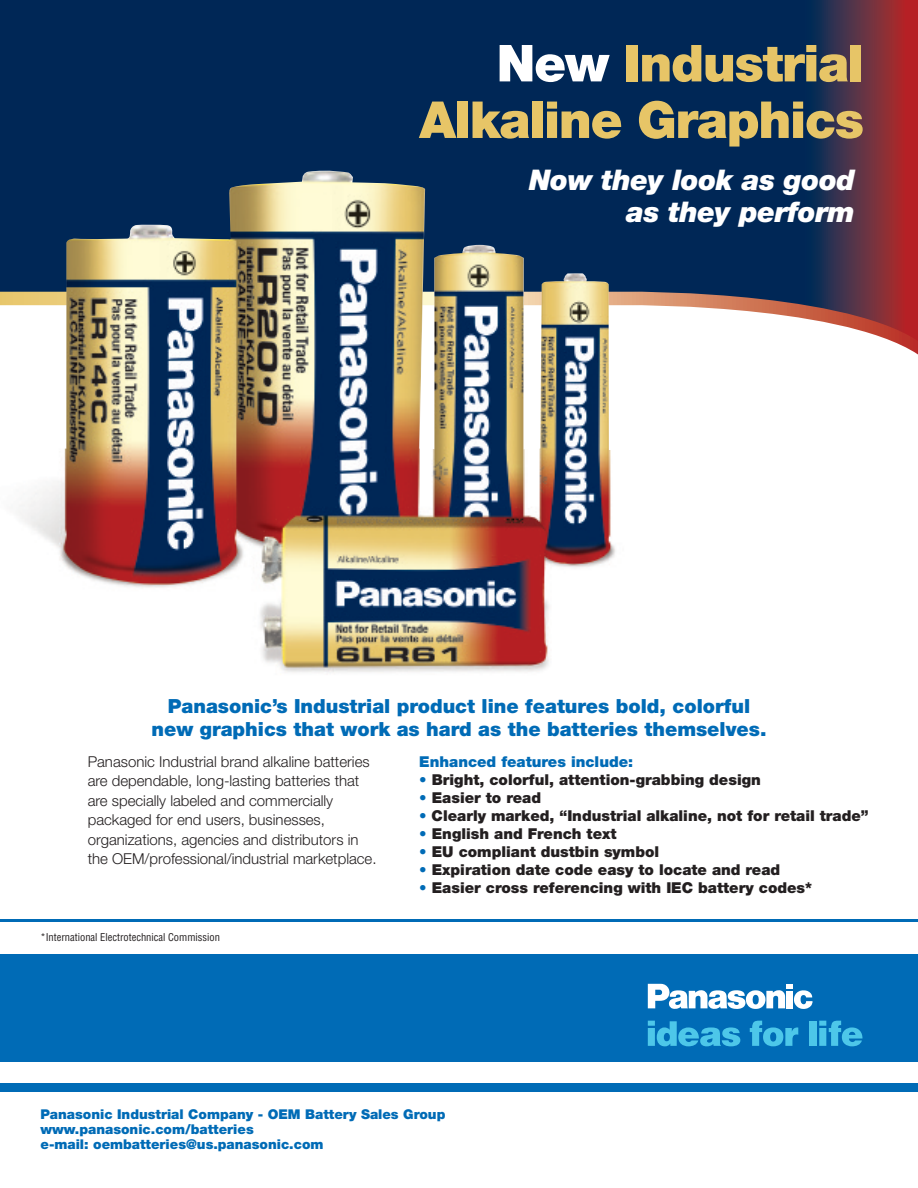
<style>
.page{position:relative;width:918px;height:1188px;background:#fff}
.page>*{position:absolute;margin:0;border:0;box-sizing:border-box;transform-origin:0 0}
.t1{font:900 51px/56.6px "Helvetica Neue";letter-spacing:-.025em;color:#e7c567;text-align:right}
.t2{font:italic 900 28.5px/31.5px "Helvetica Neue";letter-spacing:-.015em;color:#fff;text-align:right}
.t3{font:900 19.5px/23.4px "Helvetica Neue";color:#006bb6;text-align:center}
.t4{font:900 15px "Helvetica Neue";color:#231f20}
.t5{font:300 15px/19.5px "Helvetica Neue";color:#231f20}
.t6{font:900 15px "Helvetica Neue";color:#006bb6}
.t7{font:900 13.5px/15px "Helvetica Neue";color:#006bb6}
.t8{font:condensed 10.5px "Helvetica";color:#231f20}
.s1{color:#fff}
.s2{color:#006bb6}
</style>
<div class="page">
<svg style="left:0;top:0;width:918px;height:352px;fill:#002756"></svg>
<img style="left:0;top:170px;width:738px;height:503px">
<div style="left:0;top:954px;width:918px;height:108px;background:#006bb6"></div>
<hr style="left:0;top:919px;width:918px;height:3px;background:#006bb6">
<div style="left:0;top:1083px;width:918px;height:9px;background:#006bb6"></div>
<svg style="left:648px;top:1021px;width:92px;height:25px"></svg>
<svg style="left:750px;top:1021px;width:48px;height:25px"></svg>
<div style="left:809px;top:1021px;width:7px;height:25px;background:#4dc7e9"></div>
<svg style="left:819px;top:1021px;width:44px;height:25px"></svg>
<svg style="left:648px;top:984px;width:165px;height:25px"></svg>
<h1 class="t1" style="left:419px;top:39px;width:446px"><span class="s1">New</span> Industrial<br>Alkaline Graphics</h1>
<h2 class="t2" style="left:529px;top:167px;width:327px">Now they look as good as they perform</h2>
<h3 class="t3" style="left:151px;top:696px;width:617px">Panasonic’s Industrial product line features bold, colorful new graphics that work as hard as the batteries themselves.</h3>
<p class="t5" style="left:88px;top:753px;width:290px">Panasonic Industrial brand alkaline batteries are dependable, long-lasting batteries that are specially labeled and commercially packaged for end users, businesses, organizations, agencies and distributors in the OEM/professional/industrial marketplace.</p>
<p class="t6" style="left:419px;top:756px;width:215px">Enhanced features include:</p>
<p class="t4" style="left:419px;top:774px;width:343px"><span class="s2">•</span> Bright, colorful, attention-grabbing design</p>
<p class="t4" style="left:419px;top:792px;width:123px"><span class="s2">•</span> Easier to read</p>
<p class="t4" style="left:419px;top:810px;width:451px"><span class="s2">•</span> Clearly marked, “Industrial alkaline, not for retail trade”</p>
<p class="t4" style="left:419px;top:828px;width:199px"><span class="s2">•</span> English and French text</p>
<p class="t4" style="left:419px;top:846px;width:242px"><span class="s2">•</span> EU compliant dustbin symbol</p>
<p class="t4" style="left:419px;top:864px;width:363px"><span class="s2">•</span> Expiration date code easy to locate and read</p>
<p class="t4" style="left:419px;top:882px;width:394px"><span class="s2">•</span> Easier cross referencing with IEC battery codes*</p>
<p class="t8" style="left:40px;top:931px;width:181px">*International Electrotechnical Commission</p>
<p class="t7" style="left:40px;top:1107px;width:406px">Panasonic Industrial Company - OEM Battery Sales Group www.panasonic.com/batteries<br>e-mail: oembatteries@us.panasonic.com</p>
</div>
